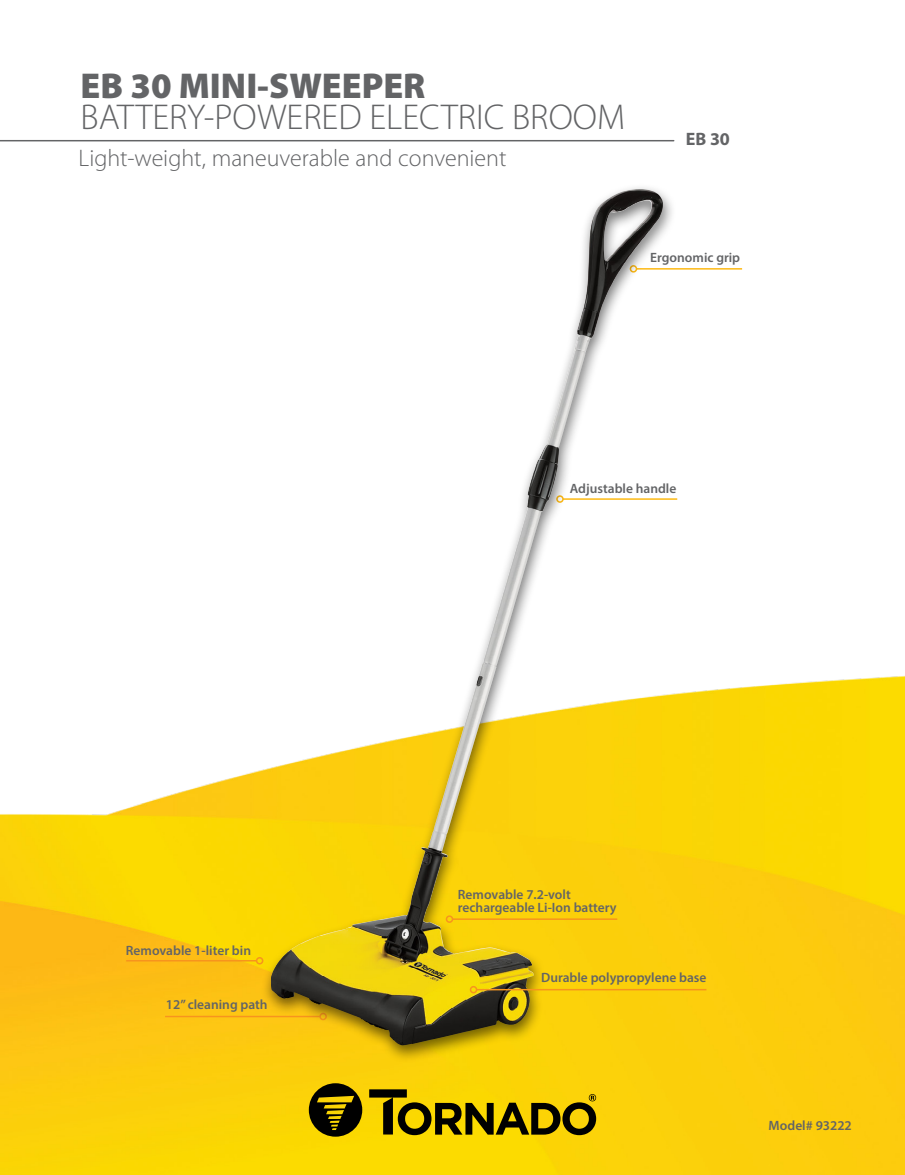
<style>
.page{position:relative;width:905px;height:1175px;background:#fff}
.page>*{position:absolute;margin:0;border:0;box-sizing:border-box;transform-origin:0 0}
.t1{font:300 36px "Myriad Pro";color:#636466}
.t2{font:900 36px "Myriad Pro";color:#636466}
.t3{font:300 24px "Myriad Pro";color:#636466}
.t4{font:700 18px "Myriad Pro";color:#636466}
.t5{font:600 13.5px/13.5px "Myriad Pro";color:#636466}
</style>
<div class="page">
<hr style="left:0;top:140px;width:673px;height:1px;background:#636466">
<img style="left:0;top:676px;width:904px;height:498px">
<svg style="left:369px;top:1089px;width:227px;height:46px;background:#9a8302"></svg>
<svg style="left:309px;top:1083px;width:53px;height:53px;background:#584a01"></svg>
<hr style="left:126px;top:960px;width:130px;height:1px;background:#f7941e">
<div style="left:256px;top:957px;width:7px;height:7px;border:2px solid #f7941e;border-radius:50%"></div>
<hr style="left:636px;top:268px;width:106px;height:1px;background:#fdb913">
<hr style="left:563px;top:498px;width:114px;height:2px;background:#fdb913">
<hr style="left:165px;top:1015px;width:155px;height:2px;background:#f7941e">
<div style="left:261px;top:183px;width:415px;height:880px;background:#000;opacity:.55"></div>
<img style="left:271px;top:191px;width:354px;height:854px">
<hr style="left:476px;top:988px;width:230px;height:2px;background:#f7941e">
<div style="left:470px;top:986px;width:7px;height:7px;border:2px solid #f7941e;border-radius:50%"></div>
<h1 class="t2" style="left:81px;top:65px;width:346px">EB 30 MINI-SWEEPER</h1>
<h1 class="t1" style="left:81px;top:98px;width:546px">BATTERY-POWERED ELECTRIC BROOM</h1>
<h2 class="t3" style="left:79px;top:144px;width:429px">Light-weight, maneuverable and convenient</h2>
<h3 class="t4" style="left:685px;top:127px;width:46px">EB 30</h3>
<p class="t5" style="left:650px;top:250px;width:91px">Ergonomic grip</p>
<p class="t5" style="left:570px;top:481px;width:108px">Adjustable handle</p>
<p class="t5" style="left:126px;top:943px;width:127px">Removable 1-liter bin</p>
<p class="t5" style="left:166px;top:997px;width:103px">12” cleaning path</p>
<p class="t5" style="left:458px;top:887px;width:160px">Removable 7.2-volt rechargeable Li-Ion battery</p>
<p class="t5" style="left:541px;top:970px;width:167px">Durable polypropylene base</p>
<p class="t5" style="left:768px;top:1118px;width:85px">Model# 93222</p>
</div>
